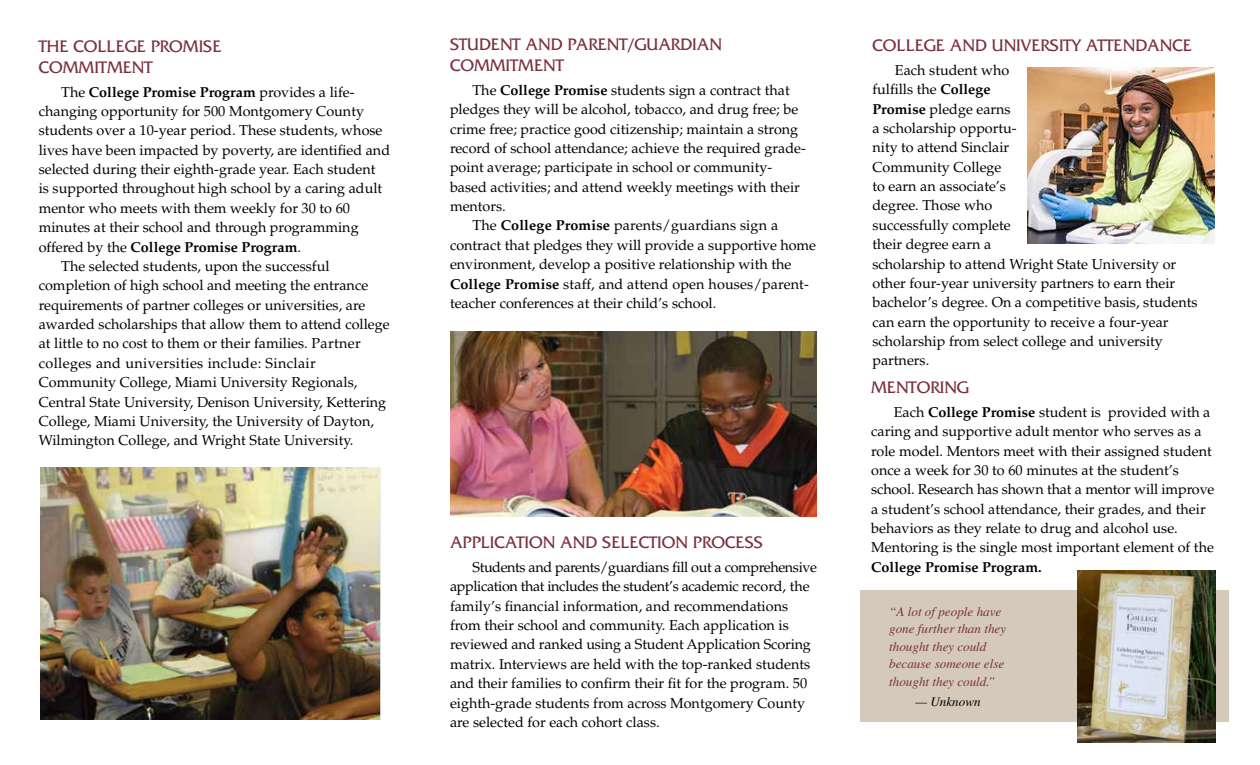
<style>
.page{position:relative;width:1260px;height:765px;background:#fff}
.page>*{position:absolute;margin:0;border:0;box-sizing:border-box;transform-origin:0 0}
.t1{font:17.5px/21px "Friz Quadrata Std";color:#7b303e}
.t2{font:14.38px/19.4px "Palatino LT Std";color:#000}
.t3{font:700 14.38px "Palatino LT Std";color:#000}
.t4{font:14.38px "Palatino LT Std";letter-spacing:.025em;color:#000}
.t5{font:italic 13.12px/17.5px "Times LT Std";color:#7b303e}
.t6{font:italic 13.12px "Times LT Std";color:#000}
.s1{font-weight:400}
.s2{font-weight:700}
</style>
<div class="page">
<img style="left:1028px;top:68px;width:187px;height:176px">
<img style="left:40px;top:467px;width:341px;height:253px">
<div style="left:860px;top:590px;width:369px;height:132px;background:#d4c9bb"></div>
<img style="left:450px;top:332px;width:367px;height:184px">
<img style="left:1077px;top:570px;width:139px;height:172px">
<p class="t1" style="left:39px;top:36px;width:184px">THE COLLEGE PROMISE<br>COMMITMENT</p>
<p class="t3" style="left:61px;top:83px;width:295px"><span class="s1">The</span> College Promise Program <span class="s1">provides a life-</span></p>
<p class="t2" style="left:39px;top:102px;width:327px">changing opportunity for 500 Montgomery County</p>
<p class="t2" style="left:39px;top:121px;width:345px">students over a 10-year period. These students, whose</p>
<p class="t2" style="left:39px;top:140px;width:353px">lives have been impacted by poverty, are identified and</p>
<p class="t2" style="left:39px;top:160px;width:338px">selected during their eighth-grade year. Each student</p>
<p class="t2" style="left:39px;top:179px;width:345px">is supported throughout high school by a caring adult</p>
<p class="t2" style="left:39px;top:198px;width:313px">mentor who meets with them weekly for 30 to 60</p>
<p class="t2" style="left:39px;top:218px;width:321px">minutes at their school and through programming</p>
<p class="t3" style="left:39px;top:238px;width:264px"><span class="s1">offered by the</span> College Promise Program<span class="s1">.</span></p>
<p class="t2" style="left:61px;top:257px;width:270px">The selected students, upon the successful</p>
<p class="t2" style="left:39px;top:276px;width:331px">completion of high school and meeting the entrance</p>
<p class="t2" style="left:39px;top:295px;width:328px">requirements of partner colleges or universities, are</p>
<p class="t2" style="left:39px;top:315px;width:352px">awarded scholarships that allow them to attend college</p>
<p class="t2" style="left:39px;top:334px;width:323px">at little to no cost to them or their families. Partner</p>
<p class="t4" style="left:39px;top:354px;width:279px">colleges and universities include: Sinclair</p>
<p class="t2" style="left:39px;top:373px;width:320px">Community College, Miami University Regionals,</p>
<p class="t2" style="left:39px;top:392px;width:349px">Central State University, Denison University, Kettering</p>
<p class="t2" style="left:39px;top:412px;width:337px">College, Miami University, the University of Dayton,</p>
<p class="t2" style="left:39px;top:431px;width:316px">Wilmington College, and Wright State University.</p>
<p class="t1" style="left:450px;top:34px;width:274px">STUDENT AND PARENT/GUARDIAN<br>COMMITMENT</p>
<p class="t2" style="left:472px;top:81px;width:319px">The <span class="s2">College Promise</span> students sign a contract that</p>
<p class="t2" style="left:450px;top:100px;width:350px">pledges they will be alcohol, tobacco, and drug free; be</p>
<p class="t2" style="left:450px;top:119px;width:350px">crime free; practice good citizenship; maintain a strong</p>
<p class="t2" style="left:450px;top:139px;width:357px">record of school attendance; achieve the required grade-</p>
<p class="t2" style="left:450px;top:158px;width:324px">point average; participate in school or community-</p>
<p class="t2" style="left:450px;top:177px;width:351px">based activities; and attend weekly meetings with their</p>
<p class="t2" style="left:450px;top:197px;width:57px">mentors.</p>
<p class="t2" style="left:472px;top:216px;width:307px">The <span class="s2">College Promise</span> parents/guardians sign a</p>
<p class="t2" style="left:450px;top:236px;width:368px">contract that pledges they will provide a supportive home</p>
<p class="t2" style="left:450px;top:255px;width:343px">environment, develop a positive relationship with the</p>
<p class="t2" style="left:450px;top:274px;width:360px"><span class="s2">College Promise</span> staff, and attend open houses/parent-</p>
<p class="t2" style="left:450px;top:294px;width:268px">teacher conferences at their child’s school.</p>
<p class="t1" style="left:450px;top:532px;width:314px">APPLICATION AND SELECTION PROCESS</p>
<p class="t2" style="left:450px;top:558px;width:369px;text-indent:22px">Students and parents/guardians fill out a comprehensive application that includes the student’s academic record, the family’s financial information, and recommendations from their school and community. Each application is reviewed and ranked using a Student Application Scoring matrix. Interviews are held with the top-ranked students and their families to confirm their fit for the program. 50 eighth-grade students from across Montgomery County are selected for each cohort class.</p>
<p class="t1" style="left:872px;top:35px;width:321px">COLLEGE AND UNIVERSITY ATTENDANCE</p>
<p class="t2" style="left:872px;top:60px;width:327px;text-indent:22px">Each student who<br>fulfills the <span class="s2">College<br>Promise</span> pledge earns<br>a scholarship opportu-<br>nity to attend Sinclair<br>Community College<br>to earn an associate’s<br>degree. Those who<br>successfully complete<br>their degree earn a<br>scholarship to attend Wright State University or other four-year university partners to earn their bachelor’s degree. On a competitive basis, students can earn the opportunity to receive a four-year scholarship from select college and university partners.</p>
<p class="t1" style="left:871px;top:377px;width:99px">MENTORING</p>
<p class="t2" style="left:871px;top:403px;width:345px;text-indent:22px">Each <span class="s2">College Promise</span> student is provided with a caring and supportive adult mentor who serves as a role model. Mentors meet with their assigned student once a week for 30 to 60 minutes at the student’s school. Research has shown that a mentor will improve a student’s school attendance, their grades, and their behaviors as they relate to drug and alcohol use.<br>Mentoring is the single most important element of the</p>
<p class="t3" style="left:871px;top:559px;width:172px">College Promise Program.</p>
<p class="t5" style="left:889px;top:603px;width:118px">“A lot of people have gone further than they thought they could because someone else thought they could.”</p>
<p class="t6" style="left:915px;top:695px;width:67px">— Unknown</p>
</div>
